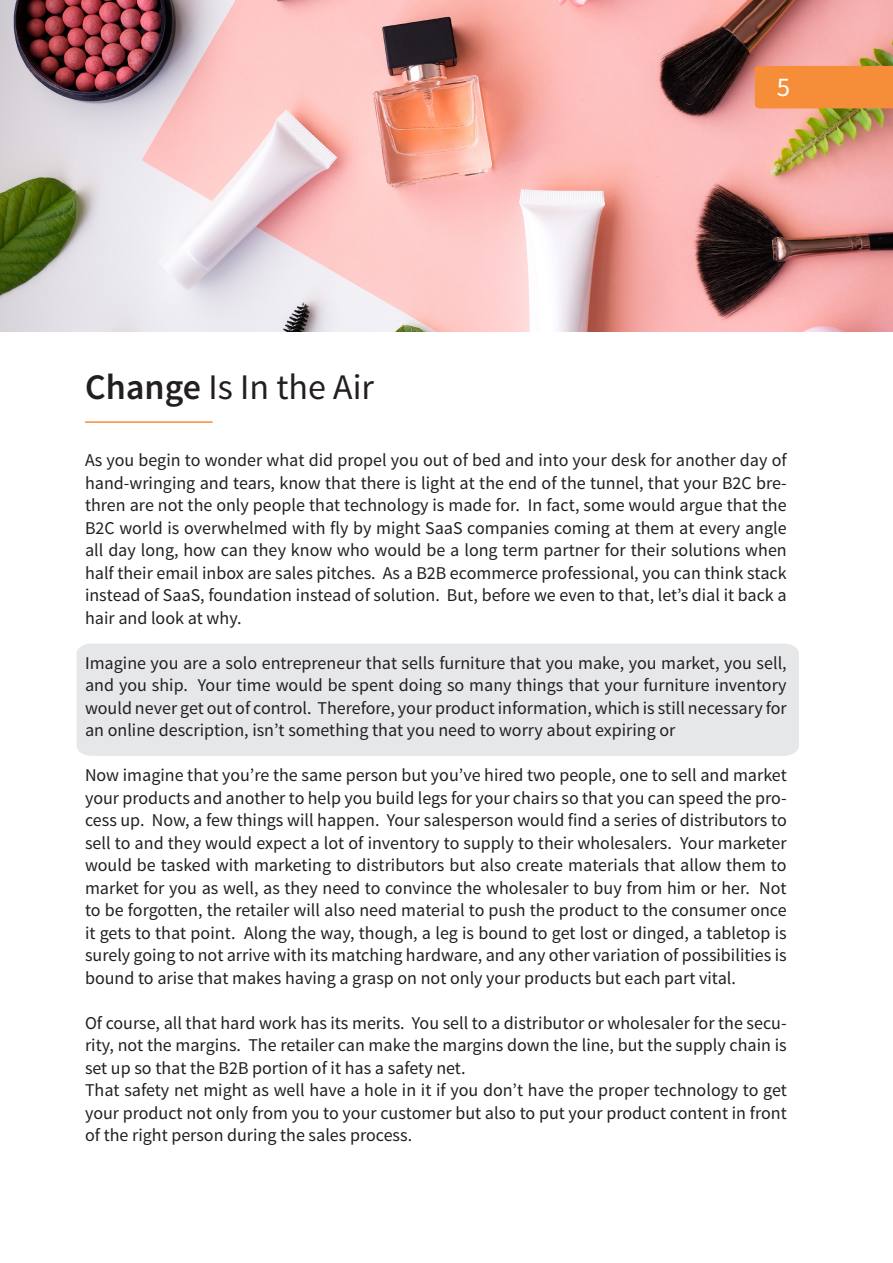
<style>
.page{position:relative;width:893px;height:1263px;background:#fff}
.page>*{position:absolute;margin:0;border:0;box-sizing:border-box;transform-origin:0 0}
.t1{font:36px "Source Sans Pro";color:#231f20}
.t2{font:27px "Source Sans Pro";color:#fff}
.t3{font:18px/22.5px "Source Sans Pro";color:#231f20;text-align:justify}
.s1{font-weight:600}
</style>
<div class="page">
<div style="left:77px;top:643px;width:722px;height:113px;background:#e6e7e9"></div>
<img style="left:0;top:0;width:893px;height:332px">
<hr style="left:85px;top:421px;width:128px;height:2px;background:#f68d38">
<div style="left:755px;top:66px;width:138px;height:42px;background:#f68d38"></div>
<p class="t1" style="left:85px;top:365px;width:290px"><span class="s1">Change</span> Is In the Air</p>
<h2 class="t2" style="left:777px;top:71px;width:15px">5</h2>
<p class="t3" style="left:85px;top:449px;width:703px">As you begin to wonder what did propel you out of bed and into your desk for another day of hand-wringing and tears, know that there is light at the end of the tunnel, that your B2C bre&shy;thren are not the only people that technology is made for. In fact, some would argue that the B2C world is overwhelmed with fly by might SaaS companies coming at them at every angle all day long, how can they know who would be a long term partner for their solutions when half their email inbox are sales pitches. As a B2B ecommerce professional, you can think stack instead of SaaS, foundation instead of solution. But, before we even to that, let’s dial it back a hair and look at why.</p>
<p class="t3" style="left:85px;top:652px;width:703px">Imagine you are a solo entrepreneur that sells furniture that you make, you market, you sell, and you ship. Your time would be spent doing so many things that your furniture inventory would never get out of control. Therefore, your product information, which is still necessary for an online description, isn’t something that you need to worry about expiring or</p>
<p class="t3" style="left:85px;top:764px;width:703px">Now imagine that you’re the same person but you’ve hired two people, one to sell and market your products and another to help you build legs for your chairs so that you can speed the pro&shy;cess up. Now, a few things will happen. Your salesperson would find a series of distributors to sell to and they would expect a lot of inventory to supply to their wholesalers. Your marketer would be tasked with marketing to distributors but also create materials that allow them to market for you as well, as they need to convince the wholesaler to buy from him or her. Not to be forgotten, the retailer will also need material to push the product to the consumer once it gets to that point. Along the way, though, a leg is bound to get lost or dinged, a tabletop is surely going to not arrive with its matching hardware, and any other variation of possibilities is bound to arise that makes having a grasp on not only your products but each part vital.</p>
<p class="t3" style="left:85px;top:1012px;width:703px">Of course, all that hard work has its merits. You sell to a distributor or wholesaler for the secu&shy;rity, not the margins. The retailer can make the margins down the line, but the supply chain is set up so that the B2B portion of it has a safety net.</p>
<p class="t3" style="left:85px;top:1079px;width:703px">That safety net might as well have a hole in it if you don’t have the proper technology to get your product not only from you to your customer but also to put your product content in front of the right person during the sales process.</p>
</div>
